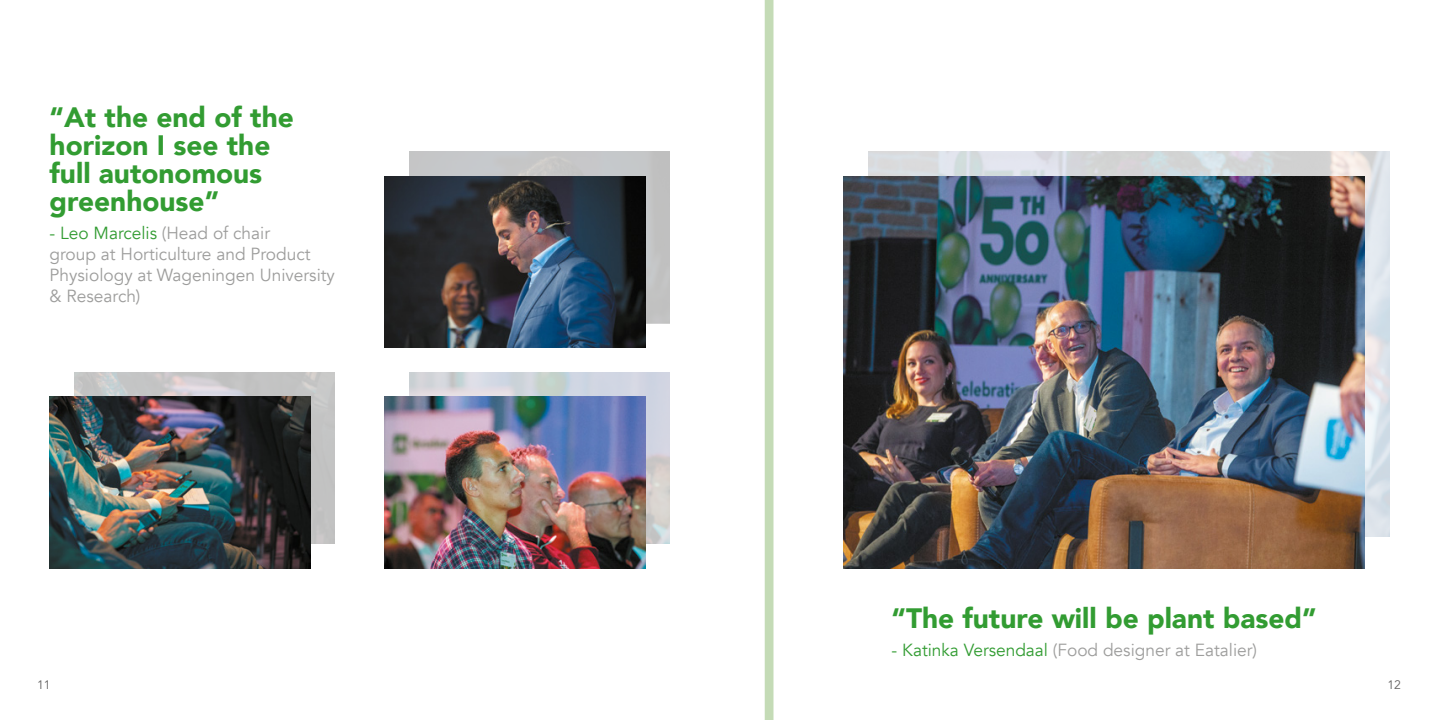
<style>
.page{position:relative;width:1439px;height:720px;background:#fff}
.page>*{position:absolute;margin:0;border:0;box-sizing:border-box;transform-origin:0 0}
.t1{font:900 28px/28px "Avenir";color:#329c32}
.t2{font:17.5px/21px "Avenir";color:#9d9d9c}
.t3{font:12.25px "Avenir";color:#646363}
.s1{color:#329c32}
</style>
<div class="page">
<div style="left:765px;top:0;width:8px;height:719px;background:#c4dbb6"></div>
<div style="left:409px;top:151px;width:261px;height:172px;background:#c5c6c7"></div>
<img style="left:384px;top:176px;width:261px;height:171px">
<img style="left:868px;top:151px;width:521px;height:385px">
<img style="left:843px;top:176px;width:521px;height:392px">
<img style="left:409px;top:372px;width:261px;height:171px">
<img style="left:384px;top:396px;width:261px;height:172px">
<img style="left:74px;top:372px;width:261px;height:171px">
<img style="left:50px;top:396px;width:260px;height:172px">
<h1 class="t1" style="left:50px;top:102px;width:246px">“At the end of the horizon I see the full autonomous greenhouse”</h1>
<p class="t2" style="left:50px;top:222px;width:287px"><span class="s1">- Leo Marcelis</span> (Head of chair<br>group at Horticulture and Product<br>Physiology at Wageningen University &amp; Research)</p>
<h1 class="t1" style="left:891px;top:603px;width:427px">“The future will be plant based”</h1>
<p class="t2" style="left:891px;top:639px;width:367px"><span class="s1">- Katinka Versendaal</span> (Food designer at Eatalier)</p>
<p class="t3" style="left:37px;top:677px;width:15px">11</p>
<p class="t3" style="left:1387px;top:677px;width:15px">12</p>
</div>
